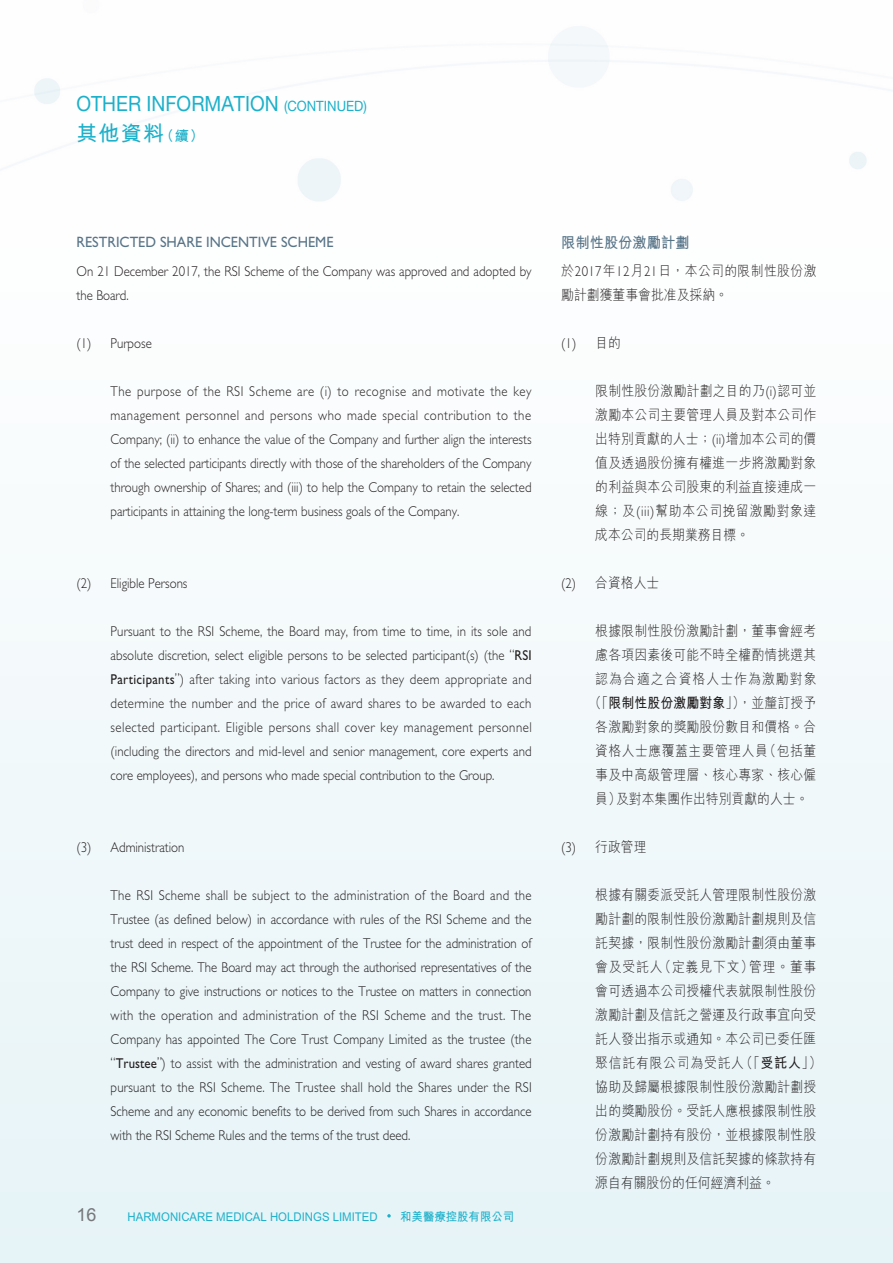
<style>
.page{position:relative;width:893px;height:1263px;background:#fff}
.page>*{position:absolute;margin:0;border:0;box-sizing:border-box;transform-origin:0 0}
.t1{font:21px "Helvetica Neue LT Std";color:#1cb0ca;scale:.92 1}
.t2{font:700 21px "M Hei HK";color:#1cb0ca}
.t3{font:18px "Arial";color:#76787b}
.t4{font:15px "Gill Sans Std";color:#577488;scale:.95 1}
.t5{font:700 15px "M Hei HK";color:#577488;scale:.95 1}
.t6{font:300 14.25px/24px "Gill Sans Std";color:#231f20;text-align:justify;scale:.9 1}
.t7{font:300 14.25px/24px "M Hei HK";letter-spacing:.015em;color:#231f20;scale:.9 1}
.t8{font:14.25px "Helvetica Neue LT Std";color:#1cb0ca;scale:.92 1}
.t9{font:700 12px "M Hei HK";color:#1cb0ca;scale:.95 1}
.s1{font-size:14.25px}
.s2{font-weight:400}
.s3{font-family:"Gill Sans Std"}
.s4{font-family:"M Hei HK"}
.s5{font-weight:700}
</style>
<div class="page">
<div style="left:0;top:0;width:893px;height:1263px;background:linear-gradient(to right,#f4fafb,#f4fafb)"></div>
<svg style="left:387px;top:1214px;width:4px;height:3px"></svg>
<h1 class="t1" style="left:76px;top:91px;width:249px">OTHER INFORMATION <span class="s1">(CONTIN</span></h1>
<p class="t8" style="left:337px;top:97px;width:34px">UED)</p>
<h1 class="t2" style="left:76px;top:118px;width:129px">其他資料<span class="s1">（續）</span></h1>
<p class="t4" style="left:77px;top:234px;width:272px">RESTRICTED SHARE INCENTIVE SCHEME</p>
<p class="t6" style="left:77px;top:259px;width:507px">On 21 December 2017, the RSI Scheme of the Company was approved and adopted by the Board.</p>
<p class="t6" style="left:77px;top:331px;width:85px">(1) Purpose</p>
<p class="t6" style="left:111px;top:379px;width:469px">The purpose of the RSI Scheme are (i) to recognise and motivate the key management personnel and persons who made special contribution to the Company; (ii) to enhance the value of the Company and further align the interests of the selected participants directly with those of the shareholders of the Company through ownership of Shares; and (iii) to help the Company to retain the selected participants in attaining the long-term business goals of the Company.</p>
<p class="t6" style="left:77px;top:571px;width:125px">(2) Eligible Persons</p>
<p class="t6" style="left:111px;top:619px;width:469px">Pursuant to the RSI Scheme, the Board may, from time to time, in its sole and absolute discretion, select eligible persons to be selected participant(s) (the “<span class="s2">RSI Participants</span>”) after taking into various factors as they deem appropriate and determine the number and the price of award shares to be awarded to each selected participant. Eligible persons shall cover key management personnel (including the directors and mid-level and senior management, core experts and core employees), and persons who made special contribution to the Group.</p>
<p class="t6" style="left:77px;top:835px;width:121px">(3) Administration</p>
<p class="t6" style="left:111px;top:883px;width:469px">The RSI Scheme shall be subject to the administration of the Board and the Trustee (as defined below) in accordance with rules of the RSI Scheme and the trust deed in respect of the appointment of the Trustee for the administration of the RSI Scheme. The Board may act through the authorised representatives of the Company to give instructions or notices to the Trustee on matters in connection with the operation and administration of the RSI Scheme and the trust. The Company has appointed The Core Trust Company Limited as the trustee (the “<span class="s2">Trustee</span>”) to assist with the administration and vesting of award shares granted pursuant to the RSI Scheme. The Trustee shall hold the Shares under the RSI Scheme and any economic benefits to be derived from such Shares in accordance with the RSI Scheme Rules and the terms of the trust deed.</p>
<p class="t3" style="left:77px;top:1203px;width:22px">16</p>
<p class="t9" style="left:128px;top:1207px;width:265px">HARMONICARE MEDICAL HOLDINGS LIMITED</p>
<p class="t9" style="left:400px;top:1207px;width:121px">和美醫療控股有限公司</p>
<p class="t5" style="left:561px;top:231px;width:136px">限制性股份激勵計劃</p>
<p class="t7" style="left:561px;top:258px;width:285px">於<span class="s3">2017</span>年<span class="s3">12</span>月<span class="s3">21</span>日，本公司的限制性股份激勵計劃獲董事會批准及採納。</p>
<p class="t6" style="left:561px;top:331px;width:68px">(1) <span class="s4">目的</span></p>
<p class="t7" style="left:595px;top:378px;width:247px;text-align:justify">限制性股份激勵計劃之目的乃<span class="s3">(i)</span>認可並激勵本公司主要管理人員及對本公司作出特別貢獻的人士；<span class="s3">(ii)</span>增加本公司的價值及透過股份擁有權進一步將激勵對象的利益與本公司股東的利益直接連成一線；及<span class="s3">(iii)</span>幫助本公司挽留激勵對象達成本公司的長期業務目標。</p>
<p class="t7" style="left:561px;top:570px;width:111px"><span class="s3">(2)</span> 合資格人士</p>
<p class="t7" style="left:589px;top:618px;width:254px;text-align:center">根據限制性股份激勵計劃，董事會經考慮各項因素後可能不時全權酌情挑選其認為合適之合資格人士作為激勵對象（「<span class="s5">限制性股份激勵對象</span>」），並釐訂授予各激勵對象的獎勵股份數目和價格。合資格人士應覆蓋主要管理人員（包括董事及中高級管理層、核心專家、核心僱員）及對本集團作出特別貢獻的人士。</p>
<p class="t7" style="left:561px;top:834px;width:96px"><span class="s3">(3)</span> 行政管理</p>
<p class="t7" style="left:595px;top:882px;width:253px">根據有關委派受託人管理限制性股份激勵計劃的限制性股份激勵計劃規則及信託契據，限制性股份激勵計劃須由董事會及受託人（定義見下文）管理。董事會可透過本公司授權代表就限制性股份激勵計劃及信託之營運及行政事宜向受託人發出指示或通知。本公司已委任匯聚信託有限公司為受託人（「<span class="s5">受託人</span>」）協助及歸屬根據限制性股份激勵計劃授出的獎勵股份。受託人應根據限制性股份激勵計劃持有股份，並根據限制性股份激勵計劃規則及信託契據的條款持有源自有關股份的任何經濟利益。</p>
</div>
